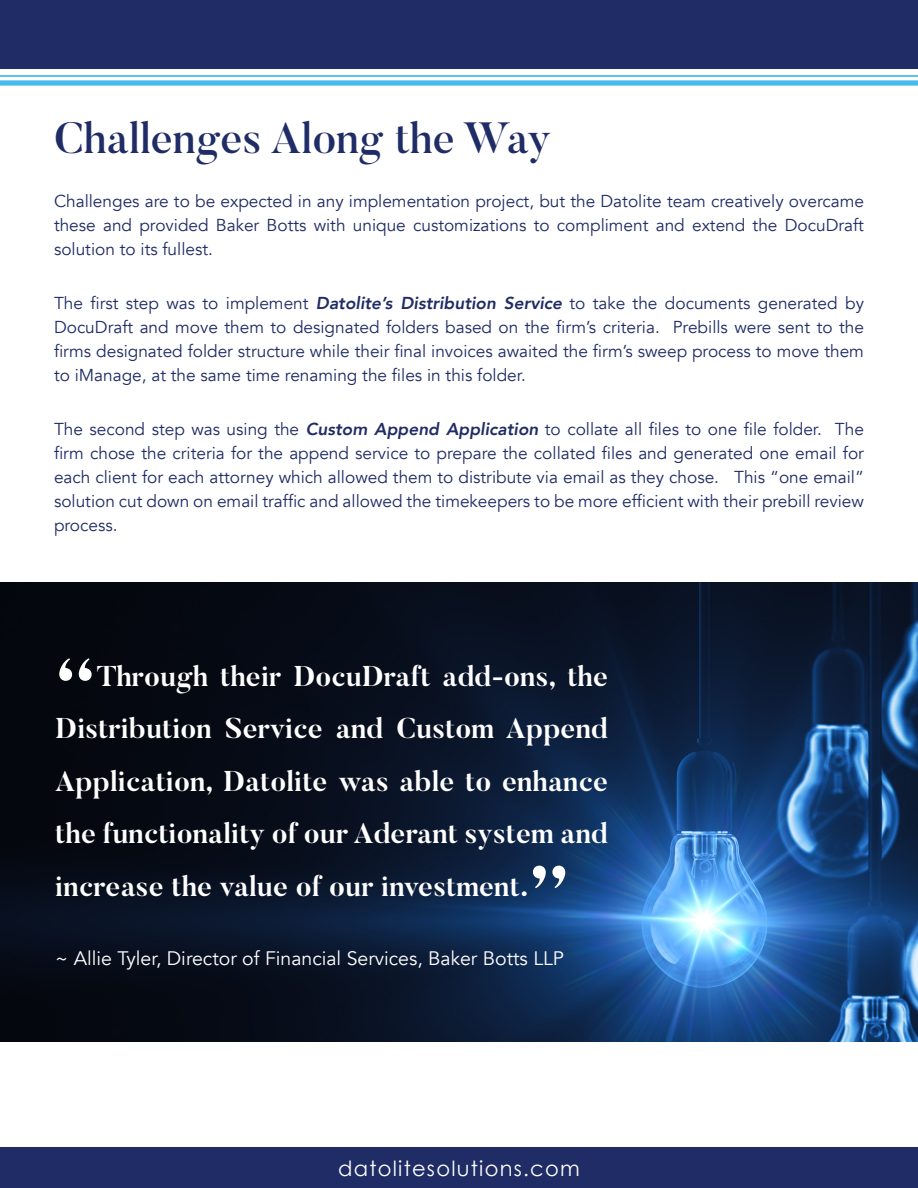
<style>
.page{position:relative;width:918px;height:1188px;background:#fff}
.page>*{position:absolute;margin:0;border:0;box-sizing:border-box;transform-origin:0 0}
.t1{font:700 78px "Butler";color:#fff}
.t2{font:500 43.5px "Butler";letter-spacing:.005em;color:#202c65}
.t3{font:700 28.5px/52.5px "Butler";letter-spacing:.005em;color:#fff;text-align:justify}
.t4{font:21px "Century Gothic";letter-spacing:.06em;color:#fff}
.t5{font:19.5px "Avenir";color:#fff}
.t6{font:17.25px/24px "Avenir";color:#202c65;text-align:justify}
.s1{font-weight:800;font-style:italic}
</style>
<div class="page">
<div style="left:0;top:1148px;width:918px;height:40px;background:#202c65"></div>
<img style="left:0;top:582px;width:918px;height:459px">
<div style="left:0;top:0;width:918px;height:69px;background:#202c65"></div>
<hr style="left:0;top:75px;width:918px;height:2px;background:#47bbeb">
<div style="left:0;top:80px;width:918px;height:6px;background:#47bbeb"></div>
<p class="t2" style="left:54px;top:110px;width:499px">Challenges Along the Way</p>
<p class="t6" style="left:54px;top:189px;width:812px">Challenges are to be expected in any implementation project, but the Datolite team creatively overcame these and provided Baker Botts with unique customizations to compliment and extend the DocuDraft solution to its fullest.</p>
<p class="t6" style="left:54px;top:291px;width:812px">The first step was to implement <span class="s1">Datolite’s Distribution Service</span> to take the documents generated by DocuDraft and move them to designated folders based on the firm’s criteria. Prebills were sent to the firms designated folder structure while their final invoices awaited the firm’s sweep process to move them to iManage, at the same time renaming the files in this folder.</p>
<p class="t6" style="left:54px;top:417px;width:812px">The second step was using the <span class="s1">Custom Append Application</span> to collate all files to one file folder. The firm chose the criteria for the append service to prepare the collated files and generated one email for each client for each attorney which allowed them to distribute via email as they chose. This “one email” solution cut down on email traffic and allowed the timekeepers to be more efficient with their prebill review process.</p>
<p class="t1" style="left:55px;top:639px;width:43px">“</p>
<p class="t3" style="left:55px;top:650px;width:554px;text-indent:42px">Through their DocuDraft add-ons, the Distribution Service and Custom Append Application, Datolite was able to enhance the functionality of our Aderant system and increase the value of our investment.</p>
<p class="t1" style="left:529px;top:846px;width:42px">”</p>
<p class="t5" style="left:55px;top:946px;width:510px">~ Allie Tyler, Director of Financial Services, Baker Botts LLP</p>
<p class="t4" style="left:338px;top:1156px;width:243px">datolitesolutions.com</p>
</div>
